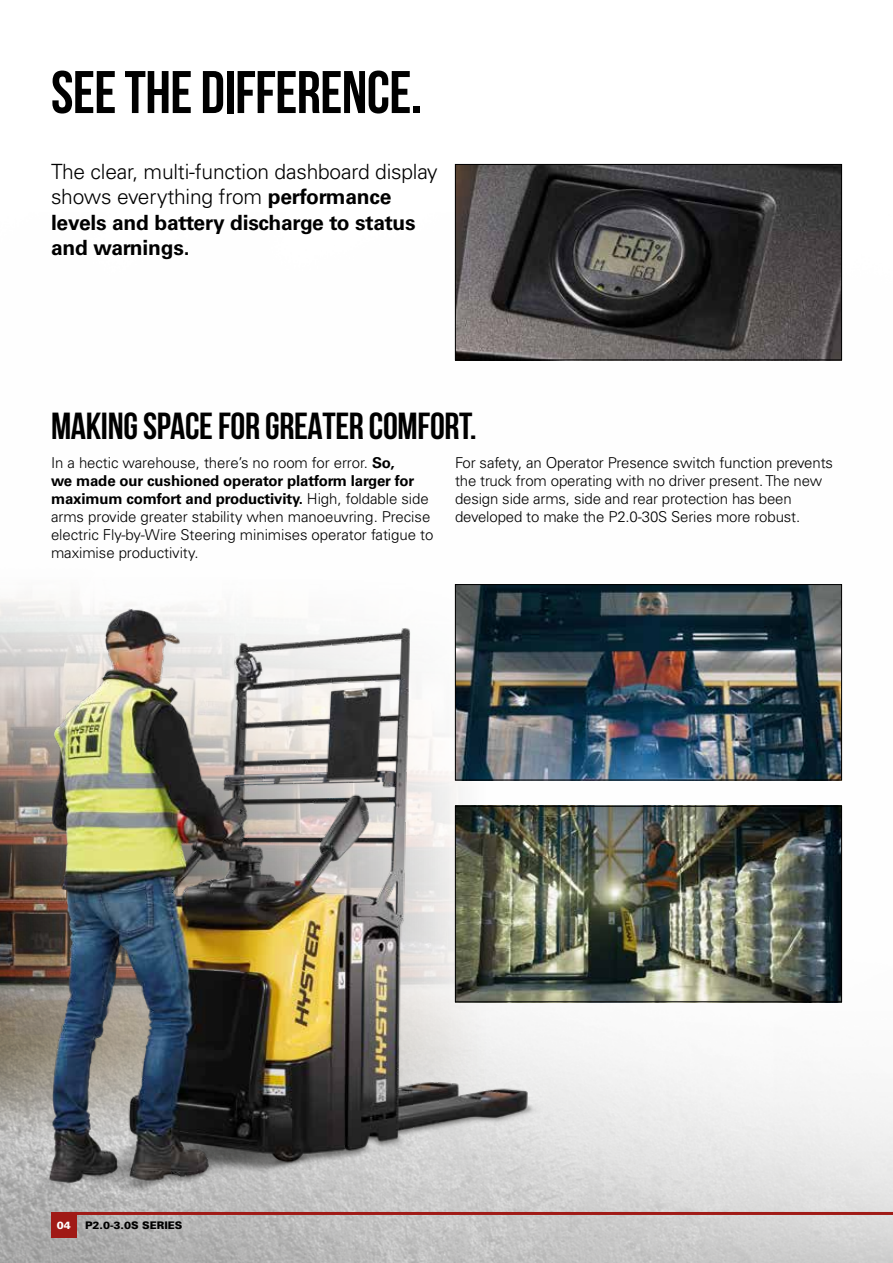
<style>
.page{position:relative;width:893px;height:1263px;background:#fff}
.page>*{position:absolute;margin:0;border:0;box-sizing:border-box;transform-origin:0 0}
.t1{font:700 60px "Bebas Neue";letter-spacing:-.01em;color:#000}
.t2{font:700 37.5px "Bebas Neue";letter-spacing:-.01em;color:#000}
.t3{font:300 21px/25.2px "Univers LT Std";letter-spacing:-.01em;color:#000}
.t4{font:300 15px/18px "Univers LT Std";letter-spacing:-.01em;color:#000}
.t5{font:900 10.5px "Univers";color:#000}
.t6{font:900 10.5px "Univers";color:#fff}
.s1{font-weight:700}
</style>
<div class="page">
<img style="left:454px;top:163px;width:439px;height:1100px">
<img style="left:0;top:559px;width:558px;height:704px">
<hr style="left:51px;top:1212px;width:842px;height:3px;background:#a01a16">
<div style="left:51px;top:1212px;width:26px;height:25px;background:#a01a16"></div>
<img style="left:457px;top:586px;width:383px;height:192px">
<div style="left:455px;top:584px;width:387px;height:196px;border:1px solid #000"></div>
<img style="left:457px;top:808px;width:383px;height:192px">
<div style="left:455px;top:806px;width:387px;height:196px;border:1px solid #000"></div>
<img style="left:457px;top:166px;width:383px;height:192px">
<div style="left:455px;top:164px;width:387px;height:196px;border:1px solid #000"></div>
<h1 class="t1" style="left:51px;top:59px;width:372px">SEE THE DIFFERENCE.</h1>
<h3 class="t3" style="left:51px;top:159px;width:388px">The clear, multi-function dashboard display shows everything from <span class="s1">performance levels and battery discharge to status and warnings.</span></h3>
<h2 class="t2" style="left:51px;top:406px;width:427px">MAKING SPACE FOR GREATER COMFORT.</h2>
<p class="t4" style="left:51px;top:454px;width:384px">In a hectic warehouse, there’s no room for error. <span class="s1">So,<br>we made our cushioned operator platform larger for maximum comfort and productivity.</span> High, foldable side arms provide greater stability when manoeuvring. Precise electric Fly-by-Wire Steering minimises operator fatigue to maximise productivity.</p>
<p class="t4" style="left:455px;top:454px;width:380px">For safety, an Operator Presence switch function prevents the truck from operating with no driver present. The new design side arms, side and rear protection has been developed to make the P2.0-30S Series more robust.</p>
<p class="t6" style="left:57px;top:1218px;width:16px">04</p>
<p class="t5" style="left:85px;top:1218px;width:99px">P2.0-3.0S SERIES</p>
</div>
